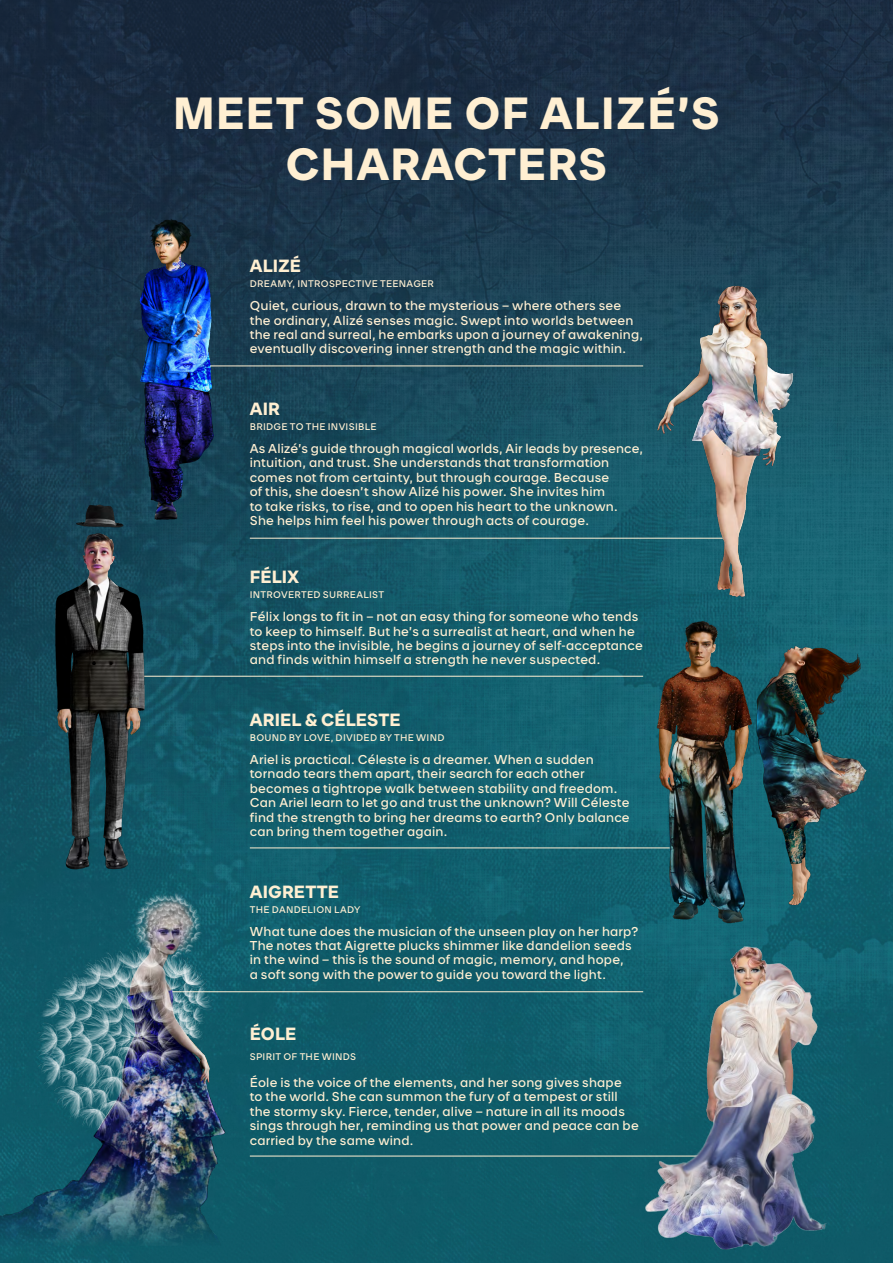
<style>
.page{position:relative;width:893px;height:1263px;background:#fff}
.page>*{position:absolute;margin:0;border:0;box-sizing:border-box;transform-origin:0 0}
.t1{font:700 42px/50.4px "Cd S Sans";letter-spacing:.03em;color:#ffefd2;text-align:center}
.t2{font:700 16.5px "Cd S Sans";letter-spacing:.005em;color:#ffefd2}
.t3{font:12px/14.4px "Cd S Sans";letter-spacing:.015em;color:#ffefd2}
.t4{font:9px "Cd S Sans";letter-spacing:.03em;color:#ffefd2}
</style>
<div class="page">
<img style="left:0;top:0;width:893px;height:1263px">
<hr style="left:250px;top:847px;width:435px;height:1px;background:#ffefd2">
<hr style="left:250px;top:1156px;width:489px;height:1px;background:#ffefd2">
<hr style="left:143px;top:991px;width:500px;height:1px;background:#ffefd2">
<hr style="left:136px;top:676px;width:507px;height:1px;background:#ffefd2">
<hr style="left:182px;top:366px;width:461px;height:1px;background:#ffefd2">
<hr style="left:250px;top:538px;width:475px;height:1px;background:#ffefd2">
<img style="left:124px;top:205px;width:97px;height:314px">
<img style="left:649px;top:618px;width:108px;height:309px">
<img style="left:754px;top:635px;width:121px;height:276px">
<img style="left:48px;top:491px;width:104px;height:390px">
<img style="left:0;top:890px;width:229px;height:355px">
<img style="left:636px;top:267px;width:179px;height:340px">
<img style="left:643px;top:938px;width:187px;height:311px">
<h1 class="t1" style="left:173px;top:87px;width:548px">MEET SOME OF ALIZÉ’S<br>CHARACTERS</h1>
<h2 class="t2" style="left:250px;top:255px;width:53px">ALIZÉ</h2>
<p class="t4" style="left:250px;top:278px;width:186px">DREAMY, INTROSPECTIVE TEENAGER</p>
<p class="t3" style="left:250px;top:298px;width:395px">Quiet, curious, drawn to the mysterious – where others see the ordinary, Alizé senses magic. Swept into worlds between the real and surreal, he embarks upon a journey of awakening, eventually discovering inner strength and the magic within.</p>
<h2 class="t2" style="left:250px;top:398px;width:32px">AIR</h2>
<p class="t4" style="left:250px;top:421px;width:128px">BRIDGE TO THE INVISIBLE</p>
<p class="t3" style="left:250px;top:441px;width:395px">As Alizé’s guide through magical worlds, Air leads by presence, intuition, and trust. She understands that transformation comes not from certainty, but through courage. Because<br>of this, she doesn’t show Alizé his power. She invites him<br>to take risks, to rise, and to open his heart to the unknown.<br>She helps him feel his power through acts of courage.</p>
<h2 class="t2" style="left:250px;top:566px;width:51px">FÉLIX</h2>
<p class="t4" style="left:250px;top:589px;width:136px">INTROVERTED SURREALIST</p>
<p class="t3" style="left:250px;top:609px;width:394px">Félix longs to fit in – not an easy thing for someone who tends to keep to himself. But he’s a surrealist at heart, and when he steps into the invisible, he begins a journey of self-acceptance and finds within himself a strength he never suspected.</p>
<h2 class="t2" style="left:250px;top:709px;width:152px">ARIEL &amp; CÉLESTE</h2>
<p class="t4" style="left:250px;top:732px;width:196px">BOUND BY LOVE, DIVIDED BY THE WIND</p>
<p class="t3" style="left:250px;top:752px;width:381px">Ariel is practical. Céleste is a dreamer. When a sudden tornado tears them apart, their search for each other becomes a tightrope walk between stability and freedom.<br>Can Ariel learn to let go and trust the unknown? Will Céleste find the strength to bring her dreams to earth? Only balance can bring them together again.</p>
<h2 class="t2" style="left:250px;top:880px;width:91px">AIGRETTE</h2>
<p class="t4" style="left:250px;top:903px;width:112px">THE DANDELION LADY</p>
<p class="t3" style="left:250px;top:924px;width:390px">What tune does the musician of the unseen play on her harp?<br>The notes that Aigrette plucks shimmer like dandelion seeds in the wind – this is the sound of magic, memory, and hope,<br>a soft song with the power to guide you toward the light.</p>
<h2 class="t2" style="left:250px;top:1023px;width:48px">ÉOLE</h2>
<p class="t4" style="left:250px;top:1050px;width:108px">SPIRIT OF THE WINDS</p>
<p class="t3" style="left:250px;top:1075px;width:390px">Éole is the voice of the elements, and her song gives shape<br>to the world. She can summon the fury of a tempest or still the stormy sky. Fierce, tender, alive – nature in all its moods sings through her, reminding us that power and peace can be carried by the same wind.</p>
</div>
